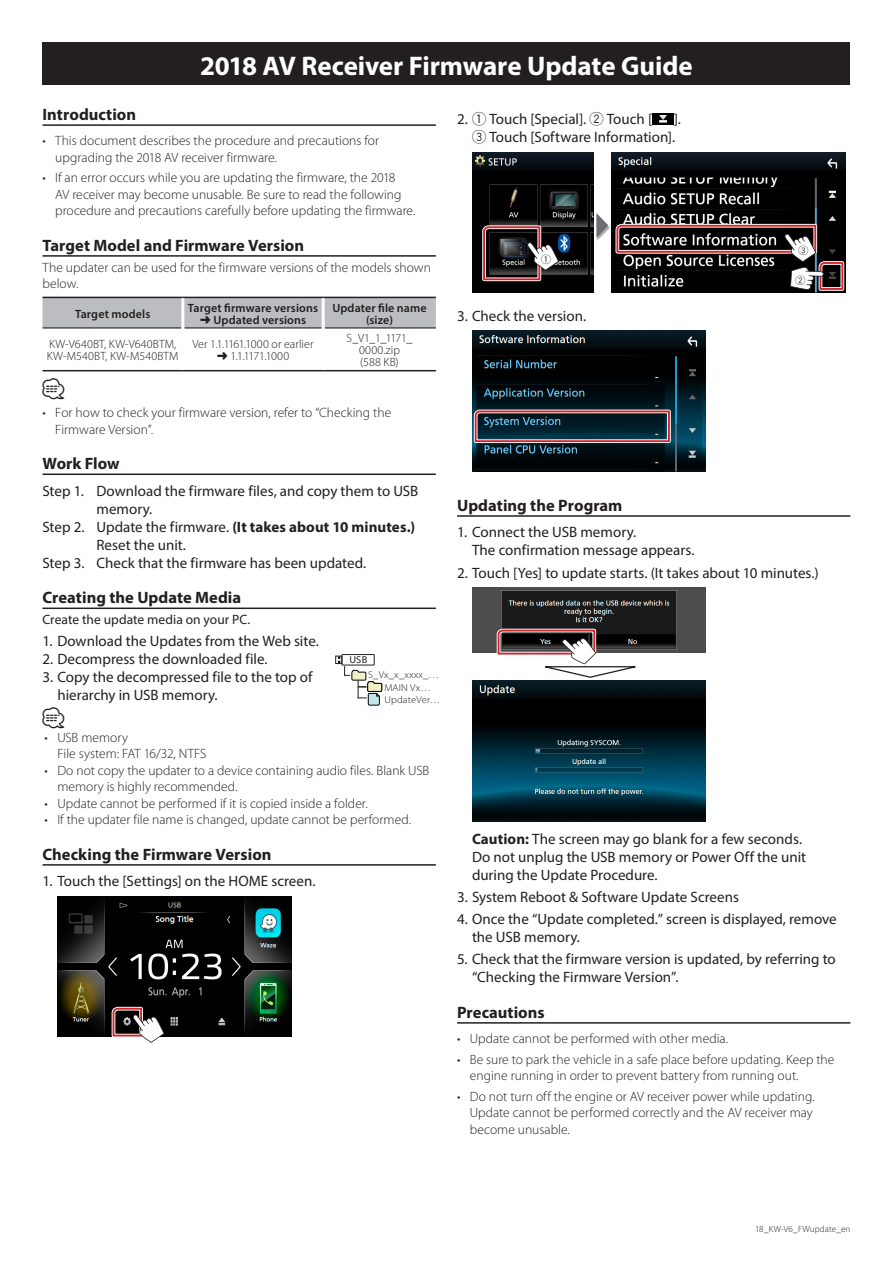
<style>
.page{position:relative;width:893px;height:1263px;background:#fff}
.page>*{position:absolute;margin:0;border:0;box-sizing:border-box;transform-origin:0 0}
.t1{font:700 27px "Myriad Pro";letter-spacing:-.005em;color:#fff}
.t2{font:21px "Car Symble";color:#231f20}
.t3{font:700 16.5px "Myriad Pro";color:#231f20}
.t4{font:15px/18px "Myriad Pro";color:#231f20}
.t5{font:300 13.5px/16.5px "Myriad Pro";color:#231f20}
.t6{font:13.5px "Myriad Pro";color:#231f20}
.t7{font:300 12px/12px "Myriad Pro";letter-spacing:.01em;color:#231f20;text-align:center}
.t8{font:600 12px/12px "Myriad Pro";letter-spacing:.01em;color:#231f20;text-align:center}
.t9{font:500 10.5px "JKCE2 Amarusuji";color:#231f20}
.t10{font:300 10.05px/12.3px "Myriad Pro";letter-spacing:.015em;color:#231f20;scale:1.05 1}
.t11{font:10.05px "Myriad Pro";color:#231f20;scale:1.05 1}
.t12{font:300 9px "Myriad Pro";letter-spacing:.015em;color:#231f20}
.s1{font-weight:700}
.s2{font-family:"JKCE2 Amarusuji";font-weight:500}
</style>
<div class="page">
<div style="left:43px;top:43px;width:807px;height:42px;background:#231f20"></div>
<hr style="left:43px;top:124px;width:393px;height:2px;background:#231f20">
<hr style="left:43px;top:255px;width:393px;height:2px;background:#231f20">
<hr style="left:43px;top:473px;width:393px;height:2px;background:#231f20">
<hr style="left:43px;top:607px;width:393px;height:2px;background:#231f20">
<hr style="left:43px;top:864px;width:393px;height:2px;background:#231f20">
<div style="left:43px;top:298px;width:393px;height:29px;background:#bcbdc0"></div>
<hr style="left:43px;top:297px;width:140px;height:1px;background:#231f20">
<hr style="left:183px;top:297px;width:140px;height:1px;background:#231f20">
<hr style="left:323px;top:297px;width:113px;height:1px;background:#231f20">
<hr style="left:43px;top:370px;width:140px;height:1px;background:#231f20">
<hr style="left:183px;top:370px;width:140px;height:1px;background:#231f20">
<hr style="left:323px;top:370px;width:113px;height:1px;background:#231f20">
<hr style="left:43px;top:327px;width:138px;height:1px;background:#231f20">
<hr style="left:184px;top:327px;width:138px;height:1px;background:#231f20">
<hr style="left:325px;top:327px;width:111px;height:1px;background:#231f20">
<hr style="left:181px;top:298px;width:3px;height:30px;background:#fff">
<hr style="left:322px;top:298px;width:3px;height:30px;background:#fff">
<img style="left:57px;top:896px;width:234px;height:141px">
<svg style="left:110px;top:1005px;width:55px;height:38px"></svg>
<hr style="left:457px;top:515px;width:393px;height:2px;background:#231f20">
<hr style="left:457px;top:1022px;width:393px;height:2px;background:#231f20">
<img style="left:652px;top:114px;width:22px;height:10px">
<img style="left:472px;top:152px;width:121px;height:141px">
<img style="left:611px;top:152px;width:234px;height:141px">
<div style="left:596px;top:215px;width:14px;height:27px;background:#231f20;opacity:.4"></div>
<svg style="left:596px;top:213px;width:12px;height:26px"></svg>
<svg style="left:480px;top:223px;width:79px;height:60px;background:#4b3e3f"></svg>
<svg style="left:614px;top:222px;width:232px;height:71px;background:#3e3334"></svg>
<img style="left:472px;top:331px;width:234px;height:140px">
<svg style="left:472px;top:408px;width:201px;height:37px;background:#373f4b"></svg>
<img style="left:472px;top:588px;width:234px;height:64px">
<img style="left:472px;top:681px;width:234px;height:140px">
<svg style="left:495px;top:627px;width:140px;height:51px"></svg>
<div style="left:342px;top:654px;width:32px;height:11px;border:1px solid #231f20"></div>
<div style="left:335px;top:656px;width:7px;height:8px;border:1px solid #231f20"></div>
<svg style="left:338px;top:657px;width:44px;height:49px"></svg>
<h1 class="t1" style="left:200px;top:48px;width:494px">2018 AV Receiver Firmware Update Guide</h1>
<p class="t3" style="left:43px;top:104px;width:95px">Introduction</p>
<p class="t5" style="left:55px;top:133px;width:325px">This document describes the procedure and precautions for</p>
<p class="t5" style="left:43px;top:133px;width:5px">•</p>
<p class="t5" style="left:43px;top:170px;width:5px">•</p>
<p class="t5" style="left:55px;top:147px;width:342px;line-height:20.7px">upgrading the 2018 AV receiver firmware.<br>If an error occurs while you are updating the firmware, the 2018</p>
<p class="t5" style="left:55px;top:186px;width:362px">AV receiver may become unusable. Be sure to read the following procedure and precautions carefully before updating the firmware.</p>
<p class="t3" style="left:43px;top:235px;width:263px">Target Model and Firmware Version</p>
<p class="t5" style="left:43px;top:259px;width:390px">The updater can be used for the firmware versions of the models shown below.</p>
<p class="t8" style="left:188px;top:301px;width:132px">Target firmware versions</p>
<p class="t8" style="left:332px;top:301px;width:96px">Updater file name (size(</p>
<p class="t8" style="left:75px;top:307px;width:77px">Target models</p>
<p class="t8" style="left:200px;top:313px;width:108px">➜ Updated versions</p>
<p class="t7" style="left:47px;top:339px;width:133px;text-align:left">KW V- 640BT, KW V- 640BTM,<br>KW M- 540BT, KW M- 540BTM</p>
<p class="t7" style="left:192px;top:339px;width:123px">Ver 1.1.1161.1000 or earlier ➜ 1.1.1171.1000</p>
<p class="t7" style="left:346px;top:333px;width:68px">_1_1V_S 1 1 7 1 _<br>0000.zip<br>(588 KB(</p>
<h2 class="t2" style="left:43px;top:378px;width:23px">⁄</h2>
<p class="t5" style="left:55px;top:405px;width:337px">For how to check your firmware version, refer to “Checking the</p>
<p class="t5" style="left:43px;top:405px;width:5px">•</p>
<p class="t5" style="left:55px;top:421px;width:100px">Firmware Version .“</p>
<p class="t3" style="left:43px;top:453px;width:79px">Work Flow</p>
<p class="t4" style="left:97px;top:481px;width:323px">Download the firmware files, and copy them to USB</p>
<p class="t4" style="left:43px;top:481px;width:43px">Step 1.</p>
<p class="t4" style="left:43px;top:517px;width:44px">Step 2.</p>
<p class="t4" style="left:97px;top:499px;width:320px">memory.<br>Update the firmware <span class="s1">(</span>. <span class="s1">It takes about 10 minutes (.</span></p>
<p class="t4" style="left:97px;top:535px;width:271px">Reset the unit.<br>Check that the firmware has been updated.</p>
<p class="t4" style="left:43px;top:553px;width:43px">Step 3.</p>
<p class="t3" style="left:43px;top:587px;width:200px">Creating the Update Media</p>
<p class="t6" style="left:43px;top:611px;width:209px">Create the update media on your PC.</p>
<p class="t4" style="left:43px;top:632px;width:278px">1. Download the Updates from the Web site.</p>
<p class="t4" style="left:43px;top:650px;width:227px">2. Decompress the downloaded file.</p>
<p class="t4" style="left:57px;top:668px;width:257px;text-indent:-15px">3. Copy the decompressed file to the top of hierarchy in USB memory.</p>
<h2 class="t2" style="left:43px;top:707px;width:23px">⁄</h2>
<p class="t5" style="left:57px;top:729px;width:72px">USB memory</p>
<p class="t11" style="left:349px;top:653px;width:19px">USB</p>
<p class="t10" style="left:384px;top:669px;width:55px;text-indent:-16px">_S Vx _x_ xxxx . . ._<br>MAIN Vx...<br>UpdateVer...</p>
<p class="t5" style="left:45px;top:729px;width:5px">•</p>
<p class="t5" style="left:45px;top:762px;width:5px">•</p>
<p class="t5" style="left:45px;top:795px;width:5px">•</p>
<p class="t5" style="left:57px;top:746px;width:373px">File system: FAT 16/32, NTFS<br>Do not copy the updater to a device containing audio files. Blank USB</p>
<p class="t5" style="left:57px;top:779px;width:312px">memory is highly recommended.<br>Update cannot be performed isitif copied inside a folder.</p>
<p class="t5" style="left:57px;top:812px;width:355px">If the updater file name is changed, update cannot be performed.</p>
<p class="t5" style="left:45px;top:812px;width:5px">•</p>
<p class="t3" style="left:43px;top:843px;width:231px">Checking the Firmware Version</p>
<p class="t4" style="left:43px;top:872px;width:275px">1. Touch the [Settings] on the HOME screen.</p>
<p class="t4" style="left:472px;top:110px;width:205px;text-indent:-15px">2. <span class="s2">1</span> Touch [Special <span class="s2">2</span>.] Touch ]<br><span class="s2">3</span> Touch [Software Information .[</p>
<p class="t4" style="left:674px;top:110px;width:9px">.[</p>
<p class="t9" style="left:541px;top:254px;width:11px">1</p>
<p class="t4" style="left:457px;top:306px;width:131px">3. Check the version.</p>
<p class="t9" style="left:798px;top:246px;width:11px">3</p>
<p class="t9" style="left:795px;top:275px;width:11px">2</p>
<p class="t3" style="left:457px;top:495px;width:167px">Updating the Program</p>
<p class="t4" style="left:472px;top:523px;width:224px;text-indent:-15px">1. Connect the USB memory.<br>The confirmation message appears.</p>
<p class="t4" style="left:457px;top:563px;width:363px">2. Touch [Yes] to update starts (. It takes about 10 minutes (.</p>
<p class="t4" style="left:472px;top:829px;width:336px"><span class="s1">Caution:</span> The screen may go blank for a few seconds.<br>Do not unplug the USB memory or Power Off the unit during the Update Procedure.</p>
<p class="t4" style="left:457px;top:887px;width:283px">3. System Reboot &amp; Software Update Screens</p>
<p class="t4" style="left:472px;top:910px;width:366px;text-indent:-15px">4. Once the “Update completed ” . screen is displayed, remove the USB memory.</p>
<p class="t4" style="left:472px;top:950px;width:365px;text-indent:-15px">5. Check that the firmware version is updated, by referring to “Checking the Firmware Version .“</p>
<p class="t3" style="left:457px;top:1001px;width:89px">Precautions</p>
<p class="t5" style="left:470px;top:1030px;width:260px">Update cannot be performed with other media.</p>
<p class="t5" style="left:457px;top:1030px;width:5px">•</p>
<p class="t5" style="left:457px;top:1051px;width:5px">•</p>
<p class="t5" style="left:457px;top:1088px;width:5px">•</p>
<p class="t5" style="left:470px;top:1051px;width:366px">Be sure to park the vehicle in a safe place before updating. Keep the</p>
<p class="t5" style="left:470px;top:1065px;width:346px;line-height:20.7px">engine running in order to prevent battery from running out.<br>Do not turn off the engine or AV receiver power while updating.</p>
<p class="t5" style="left:470px;top:1105px;width:344px">Update cannot be performed correctly and the AV receiver may become unusable.</p>
<p class="t12" style="left:755px;top:1224px;width:97px">18_KW _6V - FWupdate_en</p>
</div>
